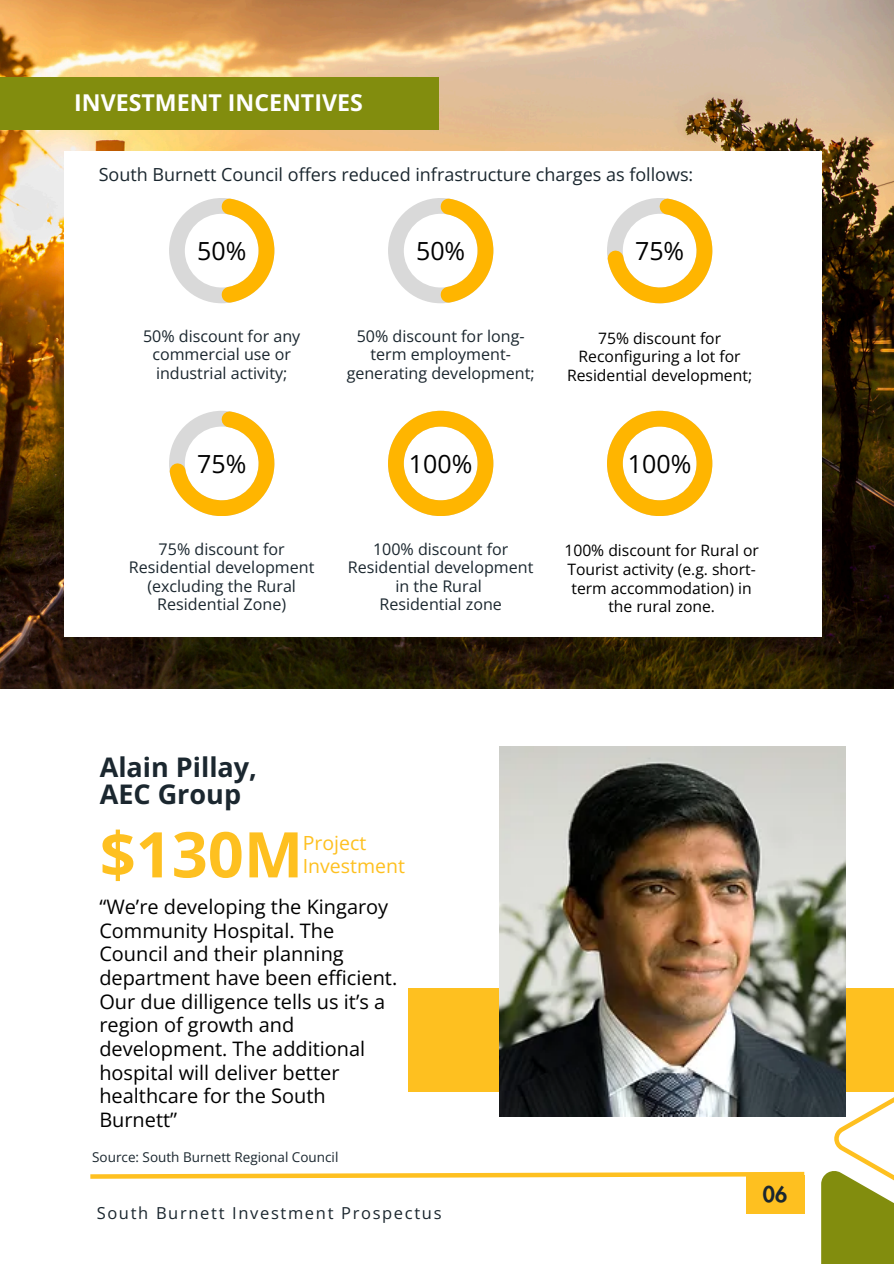
<style>
.page{position:relative;width:894px;height:1264px;background:#fff}
.page>*{position:absolute;margin:0;border:0;box-sizing:border-box;transform-origin:0 0}
.t1{font:700 63px "Open Sans";color:#fec020}
.t2{font:700 27px/27px "Open Sans";color:#1b272f}
.t3{font:24.9px "Open Sans";color:#000}
.t4{font:700 23.1px "Open Sans";color:#fff}
.t5{font:800 21px "Futura LT Pro";color:#1b272f}
.t6{font:19.95px/23.7px "Open Sans";color:#000}
.t7{font:19.5px/22.5px "Open Sans";color:#fec020}
.t8{font:18px "Open Sans";color:#1b272f}
.t9{font:16.5px "Open Sans";letter-spacing:.1em;color:#1b272f}
.t10{font:16.05px/18.6px "Open Sans";color:#1b272f;text-align:center}
.t11{font:15.75px/18.6px "Open Sans";color:#000;text-align:center}
.t12{font:13.5px "Open Sans";color:#1b272f}
</style>
<div class="page">
<img style="left:0;top:0;width:892px;height:688px">
<div style="left:64px;top:151px;width:757px;height:485px;background:#fff"></div>
<svg style="left:90px;top:1171px;width:715px;height:9px"></svg>
<div style="left:745px;top:1175px;width:59px;height:38px;background:#fec020"></div>
<div style="left:820px;top:1170px;width:73px;height:93px;background:#828d0e"></div>
<div style="left:407px;top:988px;width:486px;height:103px;background:#fec020"></div>
<svg style="left:834px;top:1058px;width:59px;height:145px"></svg>
<div style="left:0;top:77px;width:438px;height:52px;background:#828d0e"></div>
<svg style="left:169px;top:198px;width:105px;height:105px"></svg>
<svg style="left:388px;top:198px;width:105px;height:105px"></svg>
<svg style="left:607px;top:198px;width:105px;height:105px"></svg>
<svg style="left:169px;top:411px;width:105px;height:105px"></svg>
<svg style="left:388px;top:411px;width:105px;height:105px"></svg>
<svg style="left:607px;top:411px;width:105px;height:105px"></svg>
<img style="left:499px;top:747px;width:346px;height:369px">
<h4 class="t4" style="left:74px;top:86px;width:290px">INVESTMENT INCENTIVES</h4>
<h5 class="t8" style="left:99px;top:162px;width:596px">South Burnett Council offers reduced infrastructure charges as follows:</h5>
<h3 class="t3" style="left:197px;top:233px;width:51px">50%</h3>
<h3 class="t3" style="left:416px;top:233px;width:51px">50%</h3>
<h3 class="t3" style="left:635px;top:233px;width:51px">75%</h3>
<h5 class="t10" style="left:143px;top:326px;width:159px">50% discount for any commercial use or industrial activity;</h5>
<h5 class="t10" style="left:346px;top:326px;width:189px">50% discount for long&shy;term employment&shy;generating development;</h5>
<h5 class="t11" style="left:567px;top:328px;width:186px">75% discount for<br>Reconfiguring a lot for<br>Residential development;</h5>
<h3 class="t3" style="left:197px;top:446px;width:51px">75%</h3>
<h3 class="t3" style="left:409px;top:446px;width:65px">100%</h3>
<h3 class="t3" style="left:627px;top:446px;width:65px">100%</h3>
<h5 class="t10" style="left:129px;top:539px;width:187px">75% discount for<br>Residential development (excluding the Rural<br>Residential Zone)</h5>
<h5 class="t10" style="left:348px;top:539px;width:187px">100% discount for<br>Residential development in the Rural<br>Residential zone</h5>
<p class="t11" style="left:564px;top:541px;width:196px">100% discount for Rural or<br>Tourist activity (e.g. short&shy;term accommodation) in the rural zone.</p>
<h4 class="t2" style="left:100px;top:753px;width:159px">Alain Pillay,<br>AEC Group</h4>
<h1 class="t1" style="left:100px;top:810px;width:205px">$130M</h1>
<p class="t7" style="left:302px;top:831px;width:104px">Project<br>Investment</p>
<h4 class="t6" style="left:99px;top:894px;width:299px">“We’re developing the Kingaroy<br>Community Hospital. The<br>Council and their planning department have been efficient.<br>Our due dilligence tells us it’s a region of growth and development. The additional hospital will deliver better healthcare for the South<br>Burnett”</h4>
<p class="t12" style="left:92px;top:1147px;width:248px">Source: South Burnett Regional Council</p>
<h5 class="t9" style="left:97px;top:1201px;width:346px">South Burnett Investment Prospectus</h5>
<h3 class="t5" style="left:762px;top:1184px;width:26px">06</h3>
</div>
